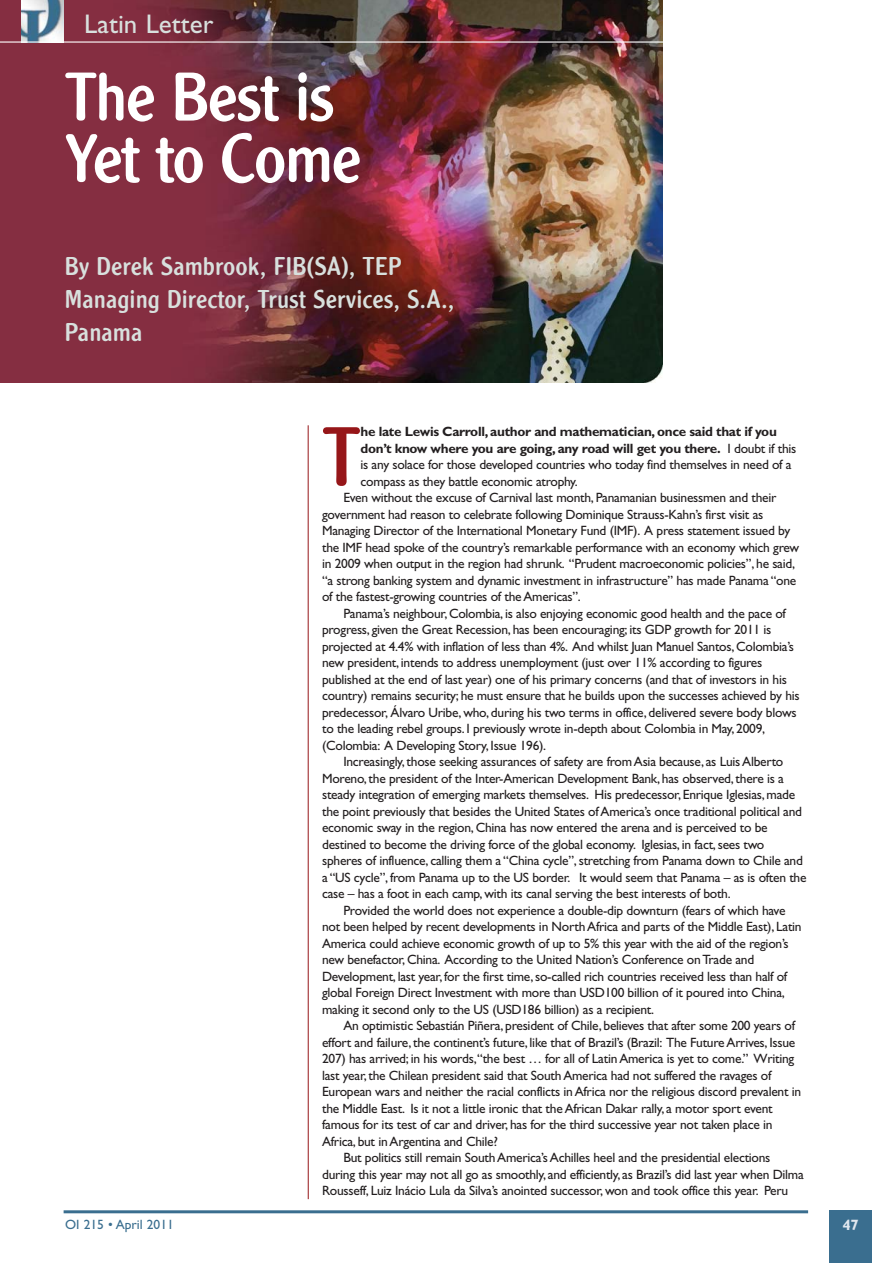
<style>
.page{position:relative;width:893px;height:1263px;background:#fff}
.page>*{position:absolute;margin:0;border:0;box-sizing:border-box;transform-origin:0 0}
.t1{font:88.05px "Clearface Got T Regu Ro 1";color:#961619}
.t2{font:72px/61.5px "Clearface Got T Regu Ro 1";letter-spacing:-.025em;color:#fff}
.t3{font:27px/33px "Clearface Got T Regu Ro 1";color:#d8e0dd}
.t4{font:27px "Gill Sans Std";color:#d8e0dd}
.t5{font:700 15px "Gill Sans Std";color:#e0e7ef}
.t6{font:13.5px "Gill Sans Std";letter-spacing:-.02em;color:#231f20}
.t7{font:700 13.5px "Gill Sans Std";letter-spacing:-.02em;color:#231f20}
.t8{font:13.5px "Gill Sans Std";color:#3a6e8f}
.s1{font-weight:400}
</style>
<div class="page">
<hr style="left:64px;top:1210px;width:744px;height:3px;background:#3a6e8f">
<div style="left:829px;top:1210px;width:42px;height:53px;background:#3a6e8f"></div>
<hr style="left:308px;top:425px;width:1px;height:774px;background:#961619">
<img style="left:0;top:43px;width:662px;height:340px">
<img style="left:0;top:0;width:663px;height:43px">
<h3 class="t4" style="left:84px;top:15px;width:131px">Latin Letter</h3>
<h2 class="t2" style="left:65px;top:72px;width:298px">The Best is<br>Yet to Come</h2>
<h3 class="t3" style="left:65px;top:252px;width:391px">By Derek Sambrook, FIB(SA), TEP<br>Managing Director, Trust Services, S.A.,<br>Panama</h3>
<h1 class="t1" style="left:322px;top:427px;width:40px">T</h1>
<p class="t7" style="left:360px;top:427px;width:418px">he late Lewis Carroll, author and mathematician, once said that if you</p>
<p class="t7" style="left:360px;top:444px;width:437px">don’t know where you are going, any road will get you there. <span class="s1">I doubt if this</span></p>
<p class="t6" style="left:360px;top:460px;width:432px">is any solace for those developed countries who today find themselves in need of a</p>
<p class="t6" style="left:360px;top:477px;width:219px">compass as they battle economic atrophy.</p>
<p class="t6" style="left:343px;top:493px;width:434px">Even without the excuse of Carnival last month, Panamanian businessmen and their</p>
<p class="t6" style="left:322px;top:510px;width:443px">government had reason to celebrate following Dominique Strauss-Kahn’s first visit as</p>
<p class="t6" style="left:322px;top:526px;width:470px">Managing Director of the International Monetary Fund (IMF). A press statement issued by</p>
<p class="t6" style="left:322px;top:543px;width:478px">the IMF head spoke of the country’s remarkable performance with an economy which grew</p>
<p class="t6" style="left:322px;top:559px;width:474px">in 2009 when output in the region had shrunk. “Prudent macroeconomic policies”, he said,</p>
<p class="t6" style="left:322px;top:576px;width:475px">“a strong banking system and dynamic investment in infrastructure” has made Panama “one</p>
<p class="t6" style="left:322px;top:592px;width:260px">of the fastest-growing countries of the Americas”.</p>
<p class="t6" style="left:343px;top:609px;width:444px">Panama’s neighbour, Colombia, is also enjoying economic good health and the pace of</p>
<p class="t6" style="left:322px;top:625px;width:451px">progress, given the Great Recession, has been encouraging; its GDP growth for 2011 is</p>
<p class="t6" style="left:322px;top:642px;width:473px">projected at 4.4% with inflation of less than 4%. And whilst Juan Manuel Santos, Colombia’s</p>
<p class="t6" style="left:322px;top:658px;width:442px">new president, intends to address unemployment (just over 11% according to figures</p>
<p class="t6" style="left:322px;top:675px;width:466px">published at the end of last year) one of his primary concerns (and that of investors in his</p>
<p class="t6" style="left:322px;top:691px;width:479px">country) remains security; he must ensure that he builds upon the successes achieved by his</p>
<p class="t6" style="left:322px;top:708px;width:476px">predecessor, Álvaro Uribe, who, during his two terms in office, delivered severe body blows</p>
<p class="t6" style="left:322px;top:724px;width:444px">to the leading rebel groups. I previously wrote in-depth about Colombia in May, 2009,</p>
<p class="t6" style="left:322px;top:741px;width:226px">(Colombia: A Developing Story, Issue 196).</p>
<p class="t6" style="left:343px;top:757px;width:441px">Increasingly, those seeking assurances of safety are from Asia because, as Luis Alberto</p>
<p class="t6" style="left:322px;top:774px;width:463px">Moreno, the president of the Inter-American Development Bank, has observed, there is a</p>
<p class="t6" style="left:322px;top:790px;width:474px">steady integration of emerging markets themselves. His predecessor, Enrique Iglesias, made</p>
<p class="t6" style="left:322px;top:807px;width:481px">the point previously that besides the United States of America’s once traditional political and</p>
<p class="t6" style="left:322px;top:823px;width:447px">economic sway in the region, China has now entered the arena and is perceived to be</p>
<p class="t6" style="left:322px;top:840px;width:443px">destined to become the driving force of the global economy. Iglesias, in fact, sees two</p>
<p class="t6" style="left:322px;top:856px;width:482px">spheres of influence, calling them a “China cycle”, stretching from Panama down to Chile and</p>
<p class="t6" style="left:322px;top:873px;width:486px">a “US cycle”, from Panama up to the US border. It would seem that Panama – as is often the</p>
<p class="t6" style="left:322px;top:889px;width:410px">case – has a foot in each camp, with its canal serving the best interests of both.</p>
<p class="t6" style="left:343px;top:906px;width:443px">Provided the world does not experience a double-dip downturn (fears of which have</p>
<p class="t6" style="left:322px;top:922px;width:481px">not been helped by recent developments in North Africa and parts of the Middle East), Latin</p>
<p class="t6" style="left:322px;top:939px;width:468px">America could achieve economic growth of up to 5% this year with the aid of the region’s</p>
<p class="t6" style="left:322px;top:955px;width:433px">new benefactor, China. According to the United Nation’s Conference on Trade and</p>
<p class="t6" style="left:322px;top:972px;width:466px">Development, last year, for the first time, so-called rich countries received less than half of</p>
<p class="t6" style="left:322px;top:988px;width:464px">global Foreign Direct Investment with more than USD100 billion of it poured into China,</p>
<p class="t6" style="left:322px;top:1005px;width:333px">making it second only to the US (USD186 billion) as a recipient.</p>
<p class="t6" style="left:343px;top:1021px;width:453px">An optimistic Sebastián Piñera, president of Chile, believes that after some 200 years of</p>
<p class="t6" style="left:322px;top:1038px;width:474px">effort and failure, the continent’s future, like that of Brazil’s (Brazil: The Future Arrives, Issue</p>
<p class="t6" style="left:322px;top:1054px;width:473px">207) has arrived; in his words,“the best … for all of Latin America is yet to come.” Writing</p>
<p class="t6" style="left:322px;top:1071px;width:451px">last year, the Chilean president said that South America had not suffered the ravages of</p>
<p class="t6" style="left:322px;top:1087px;width:480px">European wars and neither the racial conflicts in Africa nor the religious discord prevalent in</p>
<p class="t6" style="left:322px;top:1104px;width:452px">the Middle East. Is it not a little ironic that the African Dakar rally, a motor sport event</p>
<p class="t6" style="left:322px;top:1120px;width:452px">famous for its test of car and driver, has for the third successive year not taken place in</p>
<p class="t6" style="left:322px;top:1137px;width:177px">Africa, but in Argentina and Chile?</p>
<p class="t6" style="left:343px;top:1153px;width:428px">But politics still remain South America’s Achilles heel and the presidential elections</p>
<p class="t6" style="left:322px;top:1170px;width:483px">during this year may not all go as smoothly, and efficiently, as Brazil’s did last year when Dilma</p>
<p class="t6" style="left:322px;top:1186px;width:467px">Rousseff, Luiz Inácio Lula da Silva’s anointed successor, won and took office this year. Peru</p>
<p class="t8" style="left:65px;top:1220px;width:110px">OI 215 • April 2011</p>
<p class="t5" style="left:842px;top:1220px;width:18px">47</p>
</div>
